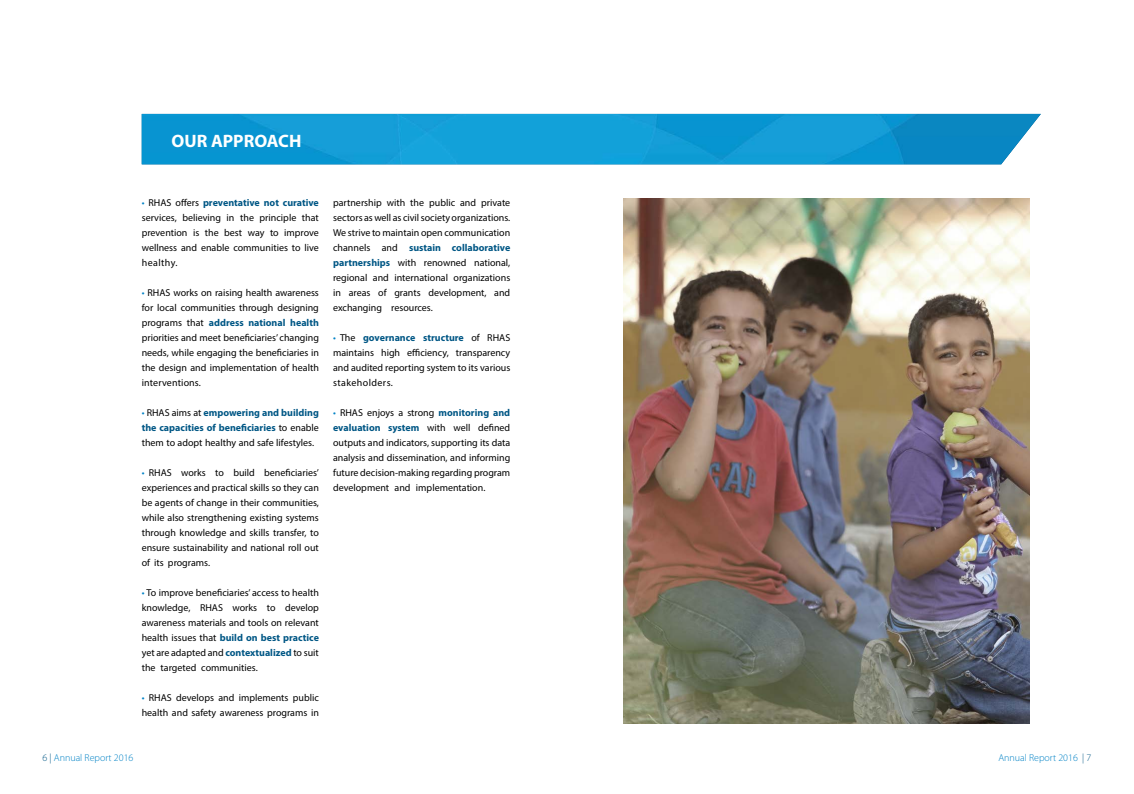
<style>
.page{position:relative;width:1134px;height:794px;background:#fff}
.page>*{position:absolute;margin:0;border:0;box-sizing:border-box;transform-origin:0 0}
.t1{font:700 18px "Myriad Pro";color:#fff}
.t2{font:10px/15px "Myriad Pro";color:#000}
.t3{font:700 10px/15px "Myriad Pro";color:#005785;text-align:right}
.t4{font:300 10px "Myriad Pro";color:#0082c6}
.s1{font-weight:400;color:#0082c6}
.s2{font-weight:400;color:#000}
.s3{color:#0082c6}
.s4{font-weight:700;color:#005785}
.s5{color:#005785}
</style>
<div class="page">
<img style="left:624px;top:198px;width:405px;height:525px">
<img style="left:142px;top:114px;width:899px;height:50px">
<h1 class="t1" style="left:171px;top:129px;width:131px">OUR APPROACH</h1>
<p class="t3" style="left:142px;top:195px;width:179px"><span class="s1">•</span> <span class="s2">RHAS offers</span> preventative not curative <span class="s2">that</span></p>
<p class="t2" style="left:182px;top:210px;width:40px">believing</p>
<p class="t2" style="left:240px;top:210px;width:15px">the</p>
<p class="t2" style="left:260px;top:210px;width:38px">principle</p>
<p class="t2" style="left:142px;top:210px;width:36px">services,</p>
<p class="t2" style="left:227px;top:210px;width:9px">in</p>
<p class="t2" style="left:205px;top:225px;width:15px">the</p>
<p class="t2" style="left:224px;top:225px;width:19px">best</p>
<p class="t2" style="left:142px;top:225px;width:179px">prevention<br>wellness and enable communities to live healthy.</p>
<p class="t2" style="left:142px;top:285px;width:179px"><span class="s3">•</span> RHAS works on raising health awareness for local communities through designing</p>
<p class="t3" style="left:290px;top:315px;width:30px">health</p>
<p class="t2" style="left:193px;top:225px;width:8px">is</p>
<p class="t2" style="left:284px;top:225px;width:36px">improve</p>
<p class="t2" style="left:270px;top:225px;width:10px">to</p>
<p class="t2" style="left:248px;top:225px;width:18px">way</p>
<p class="t2" style="left:187px;top:315px;width:18px">that</p>
<p class="t3" style="left:209px;top:315px;width:36px">address</p>
<p class="t3" style="left:248px;top:315px;width:39px">national</p>
<p class="t2" style="left:142px;top:315px;width:179px">programs<br>priorities and meet beneficiaries’changing needs, while engaging the beneficiaries in the design and implementation of health interventions.</p>
<p class="t2" style="left:142px;top:405px;width:179px;text-align:justify"><span class="s3">•</span> RHAS aims at <span class="s4">empowering and building the capacities of beneficiaries</span> to enable them to adopt healthy and safe lifestyles.</p>
<p class="t2" style="left:264px;top:465px;width:56px">beneficiaries‘</p>
<p class="t2" style="left:181px;top:465px;width:26px">works</p>
<p class="t2" style="left:233px;top:465px;width:23px">build</p>
<p class="t2" style="left:142px;top:465px;width:179px"><span class="s3">•</span> RHAS<br>experiences and practical skills so they can be agents of change in their communities, while also strengthening existing systems through knowledge and skills transfer, to ensure sustainability and national roll out of its programs.</p>
<p class="t2" style="left:142px;top:585px;width:179px;text-align:right"><span class="s3">•</span> To improve beneficiaries’ access to health develop</p>
<p class="t2" style="left:215px;top:465px;width:10px">to</p>
<p class="t2" style="left:142px;top:600px;width:50px">knowledge,</p>
<p class="t2" style="left:142px;top:615px;width:179px">awareness materials and tools on relevant</p>
<p class="t3" style="left:142px;top:630px;width:179px"><span class="s2">health issues that</span> build on best practice</p>
<p class="t2" style="left:142px;top:645px;width:179px">yet are adapted and <span class="s4">contextualized</span> to suit</p>
<p class="t2" style="left:201px;top:660px;width:58px">communities.</p>
<p class="t2" style="left:232px;top:600px;width:26px">works</p>
<p class="t2" style="left:200px;top:600px;width:24px">RHAS</p>
<p class="t2" style="left:267px;top:600px;width:10px">to</p>
<p class="t2" style="left:142px;top:660px;width:15px">the</p>
<p class="t2" style="left:142px;top:690px;width:179px"><span class="s3">•</span> RHAS develops and implements public health and safety awareness programs in</p>
<p class="t2" style="left:161px;top:660px;width:37px">targeted</p>
<p class="t4" style="left:43px;top:751px;width:92px"><span class="s5">6 |</span> Annual Report 2016</p>
<p class="t2" style="left:333px;top:195px;width:179px">partnership sectorsaswellascivilsocietyorganizations.<br>We strive to maintain open communication</p>
<p class="t3" style="left:452px;top:240px;width:60px">collaborative</p>
<p class="t2" style="left:387px;top:195px;width:20px">with</p>
<p class="t2" style="left:410px;top:195px;width:15px">the</p>
<p class="t2" style="left:429px;top:195px;width:28px">public</p>
<p class="t2" style="left:460px;top:195px;width:18px">and</p>
<p class="t2" style="left:481px;top:195px;width:31px">private</p>
<p class="t2" style="left:333px;top:240px;width:39px">channels</p>
<p class="t2" style="left:382px;top:240px;width:18px">and</p>
<p class="t3" style="left:409px;top:240px;width:34px">sustain</p>
<p class="t3" style="left:333px;top:255px;width:59px">partnerships</p>
<p class="t2" style="left:398px;top:255px;width:20px">with</p>
<p class="t2" style="left:424px;top:255px;width:44px">renowned</p>
<p class="t2" style="left:474px;top:255px;width:38px">national,</p>
<p class="t2" style="left:333px;top:270px;width:36px">regional</p>
<p class="t2" style="left:373px;top:270px;width:18px">and</p>
<p class="t2" style="left:394px;top:270px;width:55px">international</p>
<p class="t2" style="left:454px;top:270px;width:58px">organizations</p>
<p class="t2" style="left:333px;top:285px;width:9px">in</p>
<p class="t2" style="left:349px;top:285px;width:23px">areas</p>
<p class="t2" style="left:378px;top:285px;width:10px">of</p>
<p class="t2" style="left:394px;top:285px;width:28px">grants</p>
<p class="t2" style="left:428px;top:285px;width:60px">development,</p>
<p class="t2" style="left:494px;top:285px;width:18px">and</p>
<p class="t2" style="left:333px;top:300px;width:50px">exchanging</p>
<p class="t2" style="left:391px;top:300px;width:43px">resources.</p>
<p class="t2" style="left:333px;top:330px;width:24px"><span class="s3">•</span> The</p>
<p class="t3" style="left:363px;top:330px;width:54px">governance</p>
<p class="t3" style="left:423px;top:330px;width:42px">structure</p>
<p class="t2" style="left:471px;top:330px;width:10px">of</p>
<p class="t2" style="left:487px;top:330px;width:24px">RHAS</p>
<p class="t2" style="left:407px;top:345px;width:43px">efficiency,</p>
<p class="t2" style="left:381px;top:345px;width:21px">high</p>
<p class="t2" style="left:333px;top:345px;width:179px">maintains<br>and audited reporting system to its various stakeholders.</p>
<p class="t2" style="left:333px;top:405px;width:179px;text-align:right"><span class="s3">•</span> RHAS enjoys a strong <span class="s4">monitoring and </span>defined</p>
<p class="t2" style="left:456px;top:345px;width:56px">transparency</p>
<p class="t3" style="left:333px;top:420px;width:49px">evaluation</p>
<p class="t2" style="left:333px;top:435px;width:179px">outputs and indicators, supporting its data</p>
<p class="t2" style="left:333px;top:450px;width:179px">analysis and dissemination, and informing</p>
<p class="t2" style="left:333px;top:465px;width:179px">future decision-making regarding program</p>
<p class="t2" style="left:416px;top:480px;width:71px">implementation.</p>
<p class="t2" style="left:427px;top:420px;width:20px">with</p>
<p class="t2" style="left:453px;top:420px;width:18px">well</p>
<p class="t3" style="left:388px;top:420px;width:33px">system</p>
<p class="t2" style="left:333px;top:480px;width:58px">development</p>
<p class="t2" style="left:395px;top:480px;width:18px">and</p>
<p class="t4" style="left:998px;top:751px;width:95px">Annual Report 2016 <span class="s5">7|</span></p>
</div>
